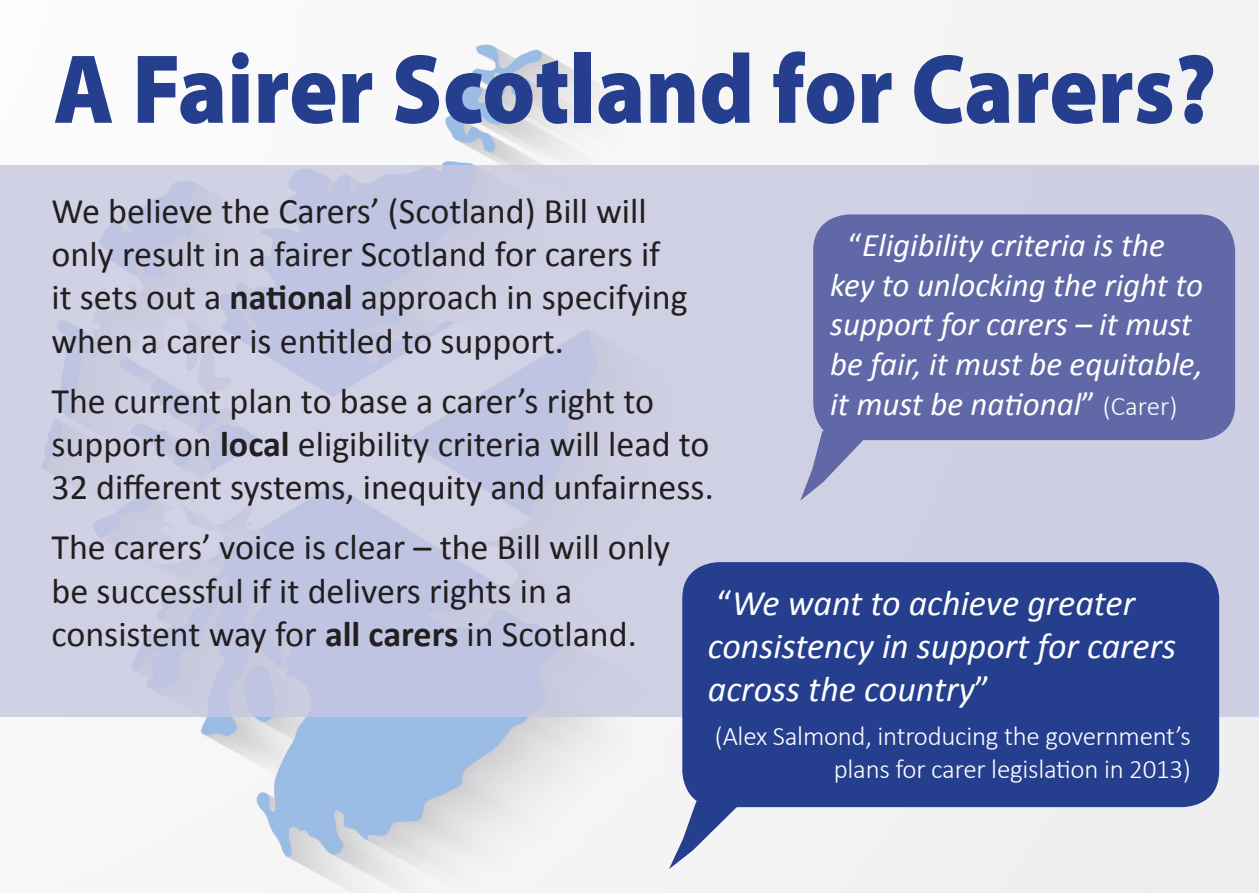
<style>
.page{position:relative;width:1259px;height:893px;background:#fff}
.page>*{position:absolute;margin:0;border:0;box-sizing:border-box;transform-origin:0 0}
.t1{font:900 99px "Myriad Pro";color:#253f8e;scale:.91 1}
.t2{font:36px/43.2px "Calibri";color:#231f20}
.t3{font:italic 36px/43.2px "Calibri";color:#fff}
.t4{font:italic 33px/39.6px "Calibri";color:#fff}
.t5{font:300 27px/33px "Calibri";letter-spacing:-.01em;color:#fff;text-align:right}
.s1{font-weight:700}
.s2{font-style:normal}
.s3{font-weight:300;font-style:normal;font-size:27px}
</style>
<div class="page">
<img style="left:0;top:0;width:1259px;height:893px">
<div style="left:0;top:166px;width:1259px;height:551px;background:#d0d0e4"></div>
<div style="left:34px;top:171px;width:706px;height:546px;background:linear-gradient(to right,#c8cbe2,#cbcde3)"></div>
<div style="left:813px;top:214px;width:422px;height:226px;background:#6168a7;border-radius:36px"></div>
<svg style="left:800px;top:431px;width:65px;height:70px"></svg>
<div style="left:682px;top:562px;width:537px;height:245px;background:#253f8e;border-radius:36px"></div>
<svg style="left:669px;top:801px;width:68px;height:68px"></svg>
<p class="t1" style="left:54px;top:23px;width:1279px">A Fairer Scotland for Carers?</p>
<p class="t2" style="left:51px;top:190px;width:638px">We believe the Carers’ (Scotland) Bill will only result in a fairer Scotland for carers if it sets out a <span class="s1">national</span> approach in specifying when a carer is entitled to support.</p>
<p class="t2" style="left:51px;top:379px;width:664px">The current plan to base a carer’s right to support on <span class="s1">local</span> eligibility criteria will lead to<br>32 different systems, inequity and unfairness.</p>
<p class="t2" style="left:51px;top:526px;width:620px">The carers’ voice is clear – the Bill will only be successful if it delivers rights in a consistent way for <span class="s1">all carers</span> in Scotland.</p>
<p class="t4" style="left:830px;top:224px;width:374px;text-indent:18px"><span class="s2">“</span>Eligibility criteria is the key to unlocking the right to support for carers – it must be fair, it must be equitable, it must be national<span class="s2">”</span> <span class="s3">(Carer)</span></p>
<p class="t3" style="left:708px;top:580px;width:470px"><span class="s2">“</span>We want to achieve greater consistency in support for carers across the country<span class="s2">”</span></p>
<p class="t5" style="left:715px;top:719px;width:477px">(Alex Salmond, introducing the government’s plans for carer legislation in 2013)</p>
</div>
